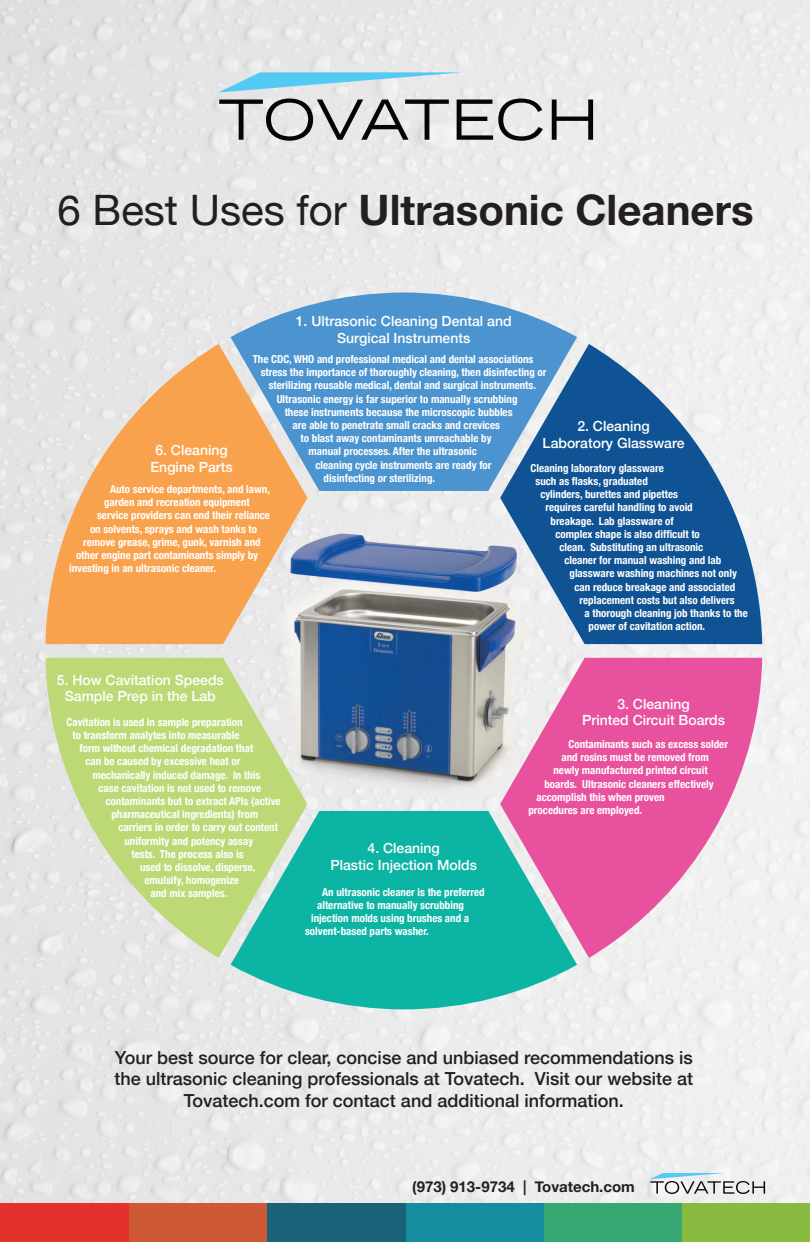
<style>
.page{position:relative;width:810px;height:1242px;background:#fff}
.page>*{position:absolute;margin:0;border:0;box-sizing:border-box;transform-origin:0 0}
.t1{font:700 42px "Helvetica Neue";color:#231f20}
.t2{font:500 18px/21.6px "Helvetica Neue";color:#231f20;text-align:center}
.t3{font:700 15px "Helvetica Neue";color:#231f20}
.t4{font:500 14px/16.8px "Helvetica Neue";color:#fff;text-align:center}
.t5{font:700 condensed 11px "Helvetica Neue";color:#fff}
.s1{font-weight:400}
</style>
<div class="page">
<img style="left:0;top:0;width:810px;height:1203px">
<svg style="left:577px;top:658px;width:185px;height:300px;fill:#e8519d"></svg>
<svg style="left:45px;top:344px;width:263px;height:300px;background:#f3b579"></svg>
<svg style="left:500px;top:344px;width:262px;height:300px;fill:#105394"></svg>
<svg style="left:231px;top:293px;width:346px;height:198px;background:#689cc6"></svg>
<svg style="left:231px;top:827px;width:346px;height:182px;background:#37b4ac"></svg>
<svg style="left:45px;top:658px;width:263px;height:300px;background:#bbda9a"></svg>
<svg style="left:219px;top:99px;width:230px;height:42px;background:#b3b3b4"></svg>
<svg style="left:457px;top:99px;width:86px;height:42px;background:#a7a7a7"></svg>
<svg style="left:552px;top:100px;width:41px;height:40px;background:#a3a3a4"></svg>
<svg style="left:218px;top:72px;width:245px;height:21px;background:#acdbed"></svg>
<div style="left:682px;top:1203px;width:128px;height:39px;background:#88ba3f"></div>
<div style="left:544px;top:1203px;width:138px;height:39px;background:#38a872"></div>
<div style="left:405px;top:1203px;width:139px;height:39px;background:#168d9e"></div>
<div style="left:267px;top:1203px;width:138px;height:39px;background:#196279"></div>
<div style="left:129px;top:1203px;width:138px;height:39px;background:#ce5937"></div>
<div style="left:0;top:1203px;width:129px;height:39px;background:#e3312c"></div>
<svg style="left:650px;top:1173px;width:115px;height:21px"></svg>
<img style="left:205px;top:529px;width:384px;height:298px">
<p class="t1" style="left:58px;top:177px;width:698px"><span class="s1">6 Best Uses for</span> Ultrasonic Cleaners</p>
<p class="t4" style="left:296px;top:311px;width:217px">1. Ultrasonic Cleaning Dental and<br>Surgical Instruments</p>
<p class="t5" style="left:253px;top:350px;width:282px">The CDC, WHO and professional medical and dental associations</p>
<p class="t5" style="left:261px;top:363px;width:287px">stress the importance of thoroughly cleaning, then disinfecting or</p>
<p class="t5" style="left:269px;top:376px;width:269px">sterilizing reusable medical, dental and surgical instruments.</p>
<p class="t5" style="left:277px;top:390px;width:242px">Ultrasonic energy is far superior to manually scrubbing</p>
<p class="t5" style="left:285px;top:403px;width:229px">these instruments because the microscopic bubbles</p>
<p class="t5" style="left:293px;top:416px;width:209px">are able to penetrate small cracks and crevices</p>
<p class="t5" style="left:301px;top:429px;width:192px">to blast away contaminants unreachable by</p>
<p class="t5" style="left:309px;top:442px;width:170px">manual processes. After the ultrasonic</p>
<p class="t5" style="left:316px;top:456px;width:177px">cleaning cycle instruments are ready for</p>
<p class="t5" style="left:324px;top:469px;width:113px">disinfecting or sterilizing.</p>
<p class="t4" style="left:577px;top:417px;width:74px">2. Cleaning</p>
<p class="t4" style="left:543px;top:434px;width:143px">Laboratory Glassware</p>
<p class="t4" style="left:155px;top:440px;width:74px">6. Cleaning</p>
<p class="t4" style="left:150px;top:457px;width:84px">Engine Parts</p>
<p class="t5" style="left:530px;top:459px;width:135px">Cleaning laboratory glassware</p>
<p class="t5" style="left:535px;top:472px;width:114px">such as flasks, graduated</p>
<p class="t5" style="left:540px;top:485px;width:139px">cylinders, burettes and pipettes</p>
<p class="t5" style="left:545px;top:498px;width:149px">requires careful handling to avoid</p>
<p class="t5" style="left:550px;top:512px;width:125px">breakage. Lab glassware of</p>
<p class="t5" style="left:556px;top:525px;width:146px">complex shape is also difficult to</p>
<p class="t5" style="left:560px;top:538px;width:145px">clean. Substituting an ultrasonic</p>
<p class="t5" style="left:565px;top:551px;width:158px">cleaner for manual washing and lab</p>
<p class="t5" style="left:570px;top:564px;width:169px">glassware washing machines not only</p>
<p class="t5" style="left:575px;top:578px;width:162px">can reduce breakage and associated</p>
<p class="t5" style="left:580px;top:591px;width:157px">replacement costs but also delivers</p>
<p class="t5" style="left:585px;top:604px;width:165px">a thorough cleaning job thanks to the</p>
<p class="t5" style="left:589px;top:617px;width:118px">power of cavitation action.</p>
<p class="t5" style="left:110px;top:480px;width:161px">Auto service departments, and lawn,</p>
<p class="t5" style="left:104px;top:493px;width:147px">garden and recreation equipment</p>
<p class="t5" style="left:97px;top:506px;width:174px">service providers can end their reliance</p>
<p class="t5" style="left:90px;top:519px;width:169px">on solvents, sprays and wash tanks to</p>
<p class="t5" style="left:83px;top:533px;width:179px">remove grease, grime, gunk, varnish and</p>
<p class="t5" style="left:76px;top:546px;width:184px">other engine part contaminants simply by</p>
<p class="t5" style="left:69px;top:559px;width:149px">investing in an ultrasonic cleaner.</p>
<p class="t4" style="left:57px;top:670px;width:169px">5. How Cavitation Speeds<br>Sample Prep in the Lab</p>
<p class="t5" style="left:67px;top:713px;width:178px">Cavitation is used in sample preparation</p>
<p class="t5" style="left:73px;top:726px;width:169px">to transform analytes into measurable</p>
<p class="t5" style="left:80px;top:739px;width:175px">form without chemical degradation that</p>
<p class="t5" style="left:86px;top:752px;width:156px">can be caused by excessive heat or</p>
<p class="t5" style="left:93px;top:765px;width:169px">mechanically induced damage. In this</p>
<p class="t5" style="left:98px;top:779px;width:164px">case cavitation is not used to remove</p>
<p class="t5" style="left:105px;top:792px;width:177px">contaminants but to extract APIs (active</p>
<p class="t5" style="left:111px;top:805px;width:148px">pharmaceutical ingredients) from</p>
<p class="t5" style="left:118px;top:818px;width:161px">carriers in order to carry out content</p>
<p class="t5" style="left:124px;top:832px;width:130px">uniformity and potency assay</p>
<p class="t5" style="left:131px;top:845px;width:114px">tests. The process also is</p>
<p class="t5" style="left:140px;top:858px;width:117px">used to dissolve, disperse,</p>
<p class="t5" style="left:144px;top:871px;width:96px">emulsify, homogenize</p>
<p class="t5" style="left:150px;top:884px;width:78px">and mix samples.</p>
<p class="t4" style="left:368px;top:839px;width:74px">4. Cleaning</p>
<p class="t4" style="left:330px;top:856px;width:148px">Plastic Injection Molds</p>
<p class="t5" style="left:322px;top:883px;width:164px">An ultrasonic cleaner is the preferred</p>
<p class="t5" style="left:317px;top:896px;width:148px">alternative to manually scrubbing</p>
<p class="t5" style="left:311px;top:909px;width:160px">injection molds using brushes and a</p>
<p class="t5" style="left:305px;top:922px;width:125px">solvent-based parts washer.</p>
<p class="t4" style="left:582px;top:694px;width:144px">3. Cleaning<br>Printed Circuit Boards</p>
<p class="t5" style="left:568px;top:735px;width:161px">Contaminants such as excess solder</p>
<p class="t5" style="left:561px;top:748px;width:149px">and rosins must be removed from</p>
<p class="t5" style="left:553px;top:761px;width:156px">newly manufactured printed circuit</p>
<p class="t5" style="left:544px;top:774px;width:171px">boards. Ultrasonic cleaners effectively</p>
<p class="t5" style="left:536px;top:788px;width:130px">accomplish this when proven</p>
<p class="t5" style="left:528px;top:801px;width:115px">procedures are employed.</p>
<p class="t2" style="left:115px;top:1045px;width:580px">Your best source for clear, concise and unbiased recommendations is the ultrasonic cleaning professionals at Tovatech. Visit our website at<br>Tovatech.com for contact and additional information.</p>
<p class="t3" style="left:412px;top:1175px;width:224px">(973) 913-9734 | Tovatech.com</p>
</div>
